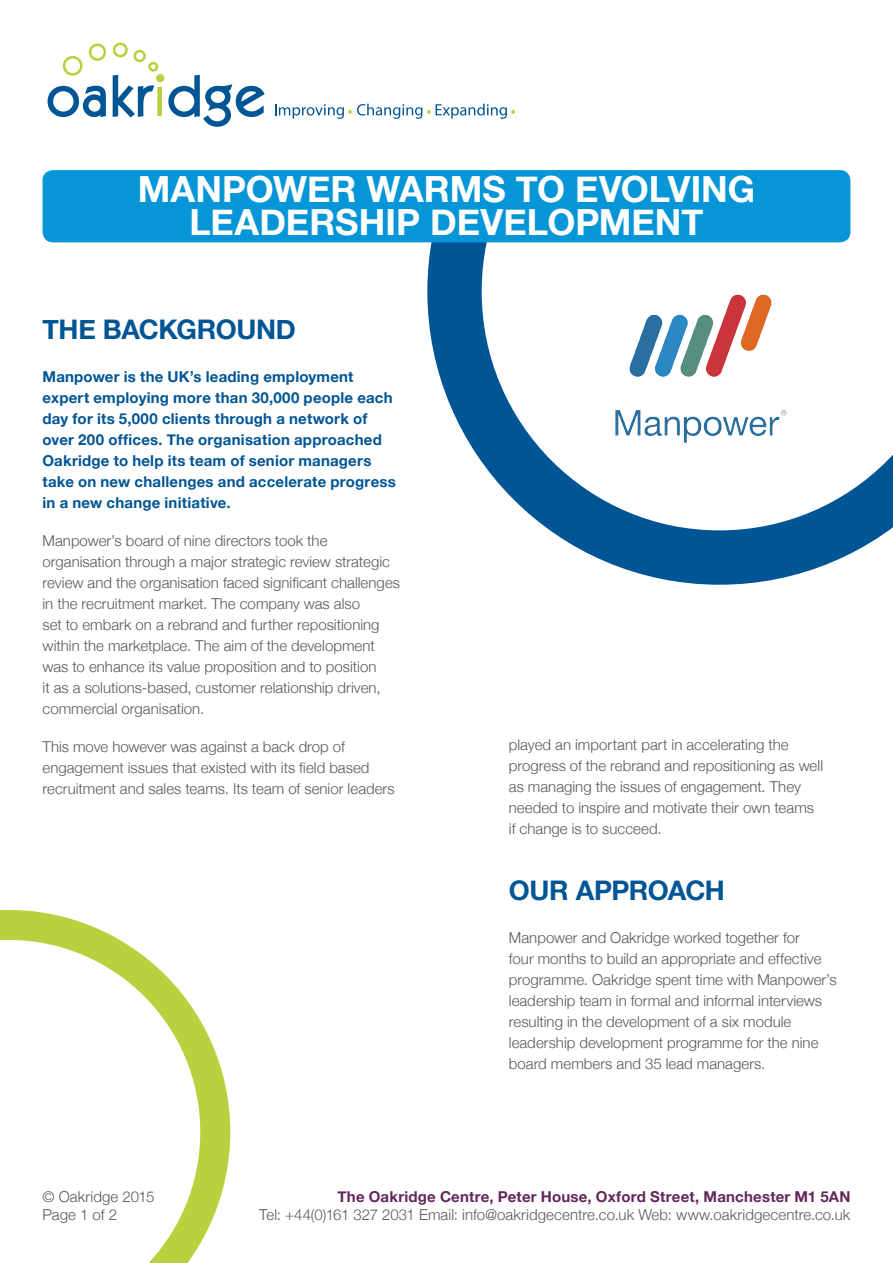
<style>
.page{position:relative;width:893px;height:1263px;background:#fff}
.page>*{position:absolute;margin:0;border:0;box-sizing:border-box;transform-origin:0 0}
.t1{font:700 36px/33px "Helvetica Neue";color:#fff;text-align:center}
.t2{font:700 27px "Helvetica Neue";letter-spacing:-.015em;color:#005595}
.t3{font:300 15px/21px "Helvetica Neue";letter-spacing:.005em;color:#57585a}
.t4{font:700 15px/21px "Helvetica Neue";letter-spacing:.015em;color:#005595}
.t5{font:700 15px "Helvetica Neue";letter-spacing:.015em;color:#63265b}
</style>
<div class="page">
<svg style="left:427px;top:226px;width:466px;height:359px"></svg>
<div style="left:158px;top:87px;width:4px;height:29px;border:1px solid #bcd03e"></div>
<svg style="left:168px;top:74px;width:97px;height:53px"></svg>
<div style="left:156px;top:74px;width:8px;height:8px;background:#bcd03e;border-radius:50%"></div>
<svg style="left:47px;top:43px;width:111px;height:75px"></svg>
<svg style="left:275px;top:104px;width:240px;height:15px"></svg>
<div style="left:43px;top:170px;width:807px;height:72px;background:#0696d7;border-radius:11px"></div>
<svg style="left:0;top:910px;width:230px;height:353px"></svg>
<img style="left:606px;top:290px;width:188px;height:162px">
<p class="t1" style="left:138px;top:172px;width:619px">MANPOWER WARMS TO EVOLVING<br>LEADERSHIP DEVELOPMENT</p>
<p class="t2" style="left:43px;top:313px;width:255px">THE BACKGROUND</p>
<p class="t4" style="left:43px;top:366px;width:355px">Manpower is the UK’s leading employment expert employing more than 30,000 people each day for its 5,000 clients through a network of over 200 offices. The organisation approached Oakridge to help its team of senior managers take on new challenges and accelerate progress in a new change initiative.</p>
<p class="t3" style="left:43px;top:530px;width:359px">Manpower’s board of nine directors took the organisation through a major strategic review strategic review and the organisation faced significant challenges in the recruitment market. The company was also<br>set to embark on a rebrand and further repositioning within the marketplace. The aim of the development was to enhance its value proposition and to position<br>it as a solutions-based, customer relationship driven, commercial organisation.</p>
<p class="t3" style="left:43px;top:736px;width:354px">This move however was against a back drop of engagement issues that existed with its field based recruitment and sales teams. Its team of senior leaders</p>
<p class="t3" style="left:509px;top:734px;width:316px">played an important part in accelerating the progress of the rebrand and repositioning as well as managing the issues of engagement. They needed to inspire and motivate their own teams if change is to succeed.</p>
<p class="t3" style="left:43px;top:1186px;width:113px">© Oakridge 2015</p>
<p class="t3" style="left:43px;top:1204px;width:76px">Page 1 of 2</p>
<p class="t2" style="left:509px;top:874px;width:218px">OUR APPROACH</p>
<p class="t3" style="left:509px;top:926px;width:329px">Manpower and Oakridge worked together for<br>four months to build an appropriate and effective programme. Oakridge spent time with Manpower’s leadership team in formal and informal interviews resulting in the development of a six module leadership development programme for the nine board members and 35 lead managers.</p>
<p class="t5" style="left:338px;top:1188px;width:514px">The Oakridge Centre, Peter House, Oxford Street, Manchester M1 5AN</p>
<p class="t3" style="left:259px;top:1204px;width:593px">Tel: +44(0)161 327 2031 Email: info@oakridgecentre.co.uk Web: www.oakridgecentre.co.uk</p>
</div>
